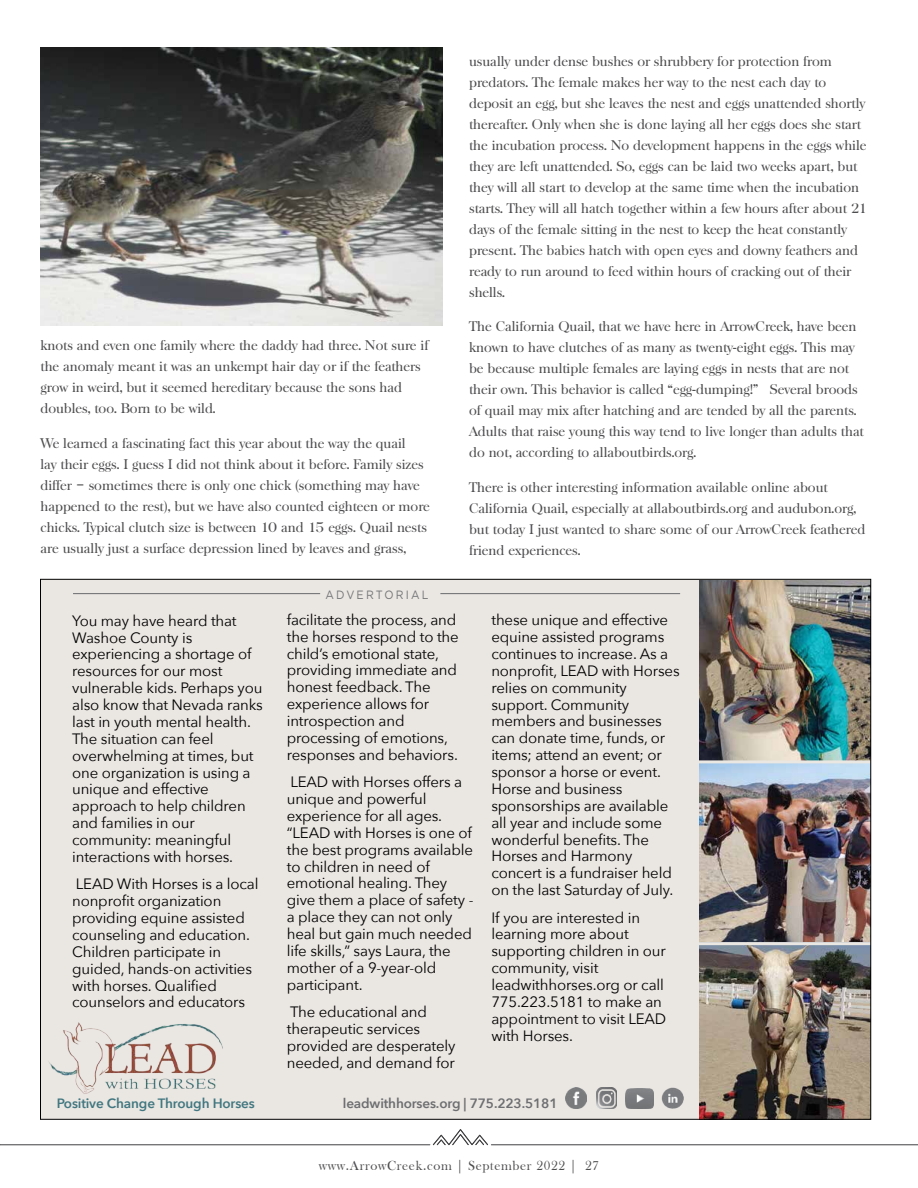
<style>
.page{position:relative;width:918px;height:1188px;background:#fff}
.page>*{position:absolute;margin:0;border:0;box-sizing:border-box;transform-origin:0 0}
.t1{font:15px/16.8px "Avenir Next";letter-spacing:-.01em;color:#000}
.t2{font:13.5px/21px "Baskerville Serial";color:#4d4d4f}
.t3{font:13.5px "Bask Old Face";letter-spacing:.05em;color:#4d4d4f}
.t4{font:600 13.5px "Avenir Next";letter-spacing:-.01em;color:#6d6e71}
.t5{font:600 13.5px "Avenir Next";letter-spacing:-.01em;color:#417780}
.t6{font:12px "Gotham";letter-spacing:.2em;color:#737577;scale:.9 1}
</style>
<div class="page">
<svg style="left:433px;top:1129px;width:55px;height:16px"></svg>
<hr style="left:491px;top:1144px;width:427px;height:1px;background:#414042">
<hr style="left:0;top:1144px;width:430px;height:1px;background:#414042">
<img style="left:40px;top:47px;width:402px;height:278px">
<div style="left:40px;top:579px;width:831px;height:540px;background:#eae6e2"></div>
<img style="left:49px;top:1022px;width:174px;height:72px">
<img style="left:625px;top:1088px;width:29px;height:20px">
<img style="left:662px;top:1087px;width:21px;height:22px">
<img style="left:596px;top:1088px;width:20px;height:20px">
<img style="left:566px;top:1088px;width:20px;height:21px">
<img style="left:700px;top:581px;width:169px;height:361px">
<img style="left:700px;top:945px;width:169px;height:173px">
<hr style="left:440px;top:593px;width:240px;height:1px;background:#696a6d">
<hr style="left:73px;top:593px;width:247px;height:1px;background:#696a6d">
<hr style="left:693px;top:760px;width:178px;height:3px;background:#eae6e2">
<p class="t2" style="left:40px;top:335px;width:389px">knots and even one family where the daddy had three. Not sure if the anomaly meant it was an unkempt hair day or if the feathers grow in weird, but it seemed hereditary because the sons had doubles, too. Born to be wild.</p>
<p class="t2" style="left:40px;top:433px;width:391px">We learned a fascinating fact this year about the way the quail<br>lay their eggs. I guess I did not think about it before. Family sizes differ – sometimes there is only one chick (something may have happened to the rest), but we have also counted eighteen or more chicks. Typical clutch size is between 10 and 15 eggs. Quail nests are usually just a surface depression lined by leaves and grass,</p>
<p class="t6" style="left:326px;top:587px;width:116px">ADVERTORIAL</p>
<p class="t2" style="left:469px;top:51px;width:400px">usually under dense bushes or shrubbery for protection from predators. The female makes her way to the nest each day to deposit an egg, but she leaves the nest and eggs unattended shortly thereafter. Only when she is done laying all her eggs does she start the incubation process. No development happens in the eggs while they are left unattended. So, eggs can be laid two weeks apart, but they will all start to develop at the same time when the incubation starts. They will all hatch together within a few hours after about 21 days of the female sitting in the nest to keep the heat constantly present. The babies hatch with open eyes and downy feathers and ready to run around to feed within hours of cracking out of their shells.</p>
<p class="t2" style="left:469px;top:316px;width:396px">The California Quail, that we have here in ArrowCreek, have been known to have clutches of as many as twenty-eight eggs. This may be because multiple females are laying eggs in nests that are not their own. This behavior is called “egg-dumping!” Several broods of quail may mix after hatching and are tended by all the parents.<br>Adults that raise young this way tend to live longer than adults that do not, according to allaboutbirds.org.</p>
<p class="t2" style="left:469px;top:477px;width:398px">There is other interesting information available online about California Quail, especially at allaboutbirds.org and audubon.org, but today I just wanted to share some of our ArrowCreek feathered friend experiences.</p>
<p class="t1" style="left:72px;top:611px;width:192px">You may have heard that<br>Washoe County is experiencing a shortage of resources for our most vulnerable kids. Perhaps you also know that Nevada ranks last in youth mental health.<br>The situation can feel overwhelming at times, but one organization is using a unique and effective approach to help children and families in our community: meaningful interactions with horses.</p>
<p class="t1" style="left:72px;top:875px;width:188px">LEAD With Horses is a local nonprofit organization providing equine assisted counseling and education.<br>Children participate in guided, hands-on activities with horses. Qualified counselors and educators</p>
<p class="t1" style="left:287px;top:611px;width:174px">facilitate the process, and the horses respond to the child’s emotional state, providing immediate and honest feedback. The experience allows for introspection and processing of emotions, responses and behaviors.</p>
<p class="t1" style="left:287px;top:773px;width:188px">LEAD with Horses offers a unique and powerful experience for all ages. “LEAD with Horses is one of the best programs available to children in need of emotional healing. They give them a place of safety - a place they can not only heal but gain much needed life skills,” says Laura, the mother of a 9-year-old participant.</p>
<p class="t1" style="left:287px;top:1003px;width:170px">The educational and therapeutic services provided are desperately needed, and demand for</p>
<p class="t1" style="left:491px;top:611px;width:190px">these unique and effective equine assisted programs continues to increase. As a nonprofit, LEAD with Horses relies on community support. Community members and businesses can donate time, funds, or items; attend an event; or sponsor a horse or event.<br>Horse and business sponsorships are available all year and include some wonderful benefits. The<br>Horses and Harmony concert is a fundraiser held on the last Saturday of July.</p>
<p class="t1" style="left:491px;top:908px;width:176px">If you are interested in learning more about supporting children in our community, visit leadwithhorses.org or call<br>775.223.5181 to make an appointment to visit LEAD with Horses.</p>
<p class="t5" style="left:57px;top:1092px;width:200px">Positive Change Through Horses</p>
<p class="t4" style="left:343px;top:1092px;width:216px">leadwithhorses.org | 775.223.5181</p>
<p class="t3" style="left:319px;top:1158px;width:282px">www.ArrowCreek.com | September 2022 | 27</p>
</div>
